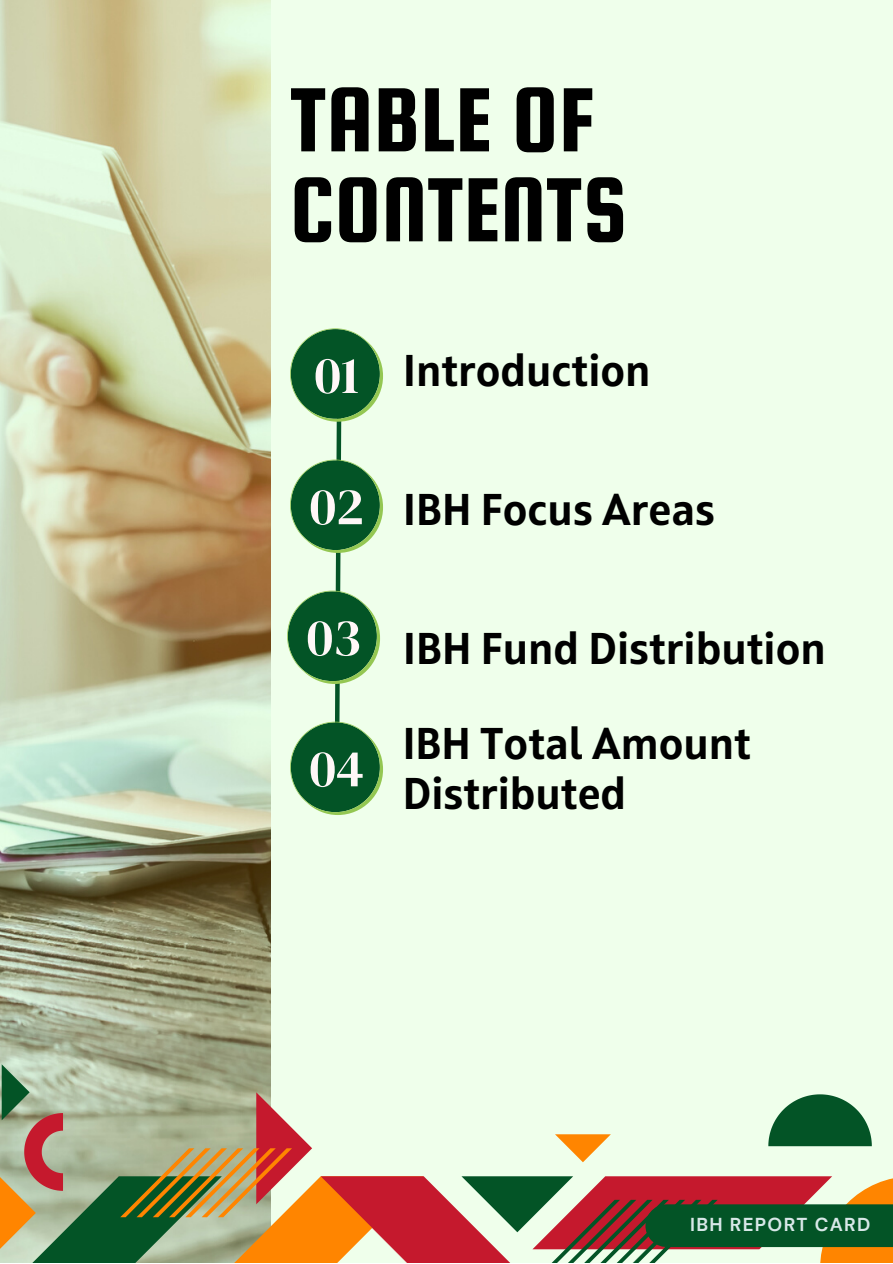
<style>
.page{position:relative;width:893px;height:1264px;background:#fff}
.page>*{position:absolute;margin:0;border:0;box-sizing:border-box;transform-origin:0 0}
.t1{font:97.5px/89.8px "Squada One";color:#000}
.t2{font:52.5px "DM Serif Display";color:#fff7f7}
.t3{font:700 44.4px/50.6px "Squad";color:#000}
.t4{font:700 18.75px "DM Sans";letter-spacing:.07em;color:#fff7f7}
.t5{font:700 18.75px "DM Sans";letter-spacing:.07em;color:#d8e8e8}
</style>
<div class="page">
<div style="left:0;top:0;width:892px;height:1262px;background:#efffeb"></div>
<svg style="left:287px;top:328px;width:96px;height:487px"></svg>
<img style="left:0;top:0;width:271px;height:1064px">
<svg style="left:0;top:1064px;width:892px;height:198px"></svg>
<div style="left:666px;top:1204px;width:226px;height:42px;background:#035426"></div>
<p class="t1" style="left:290px;top:74px;width:339px">TABLE OF<br>CONTENTS</p>
<p class="t2" style="left:314px;top:338px;width:46px">01</p>
<p class="t2" style="left:309px;top:470px;width:56px">02</p>
<p class="t2" style="left:306px;top:601px;width:56px">03</p>
<p class="t2" style="left:309px;top:732px;width:56px">04</p>
<p class="t3" style="left:403px;top:349px;width:249px">Introduction</p>
<p class="t3" style="left:403px;top:488px;width:313px">IBH Focus Areas</p>
<p class="t3" style="left:403px;top:626px;width:424px">IBH Fund Distribution</p>
<p class="t3" style="left:403px;top:721px;width:350px">IBH Total Amount<br>Distributed</p>
<p class="t4" style="left:687px;top:1201px;width:182px">IBH REPORT CARD</p>
<p class="t5" style="left:690px;top:1212px;width:182px">IBH REPORT CARD</p>
</div>
